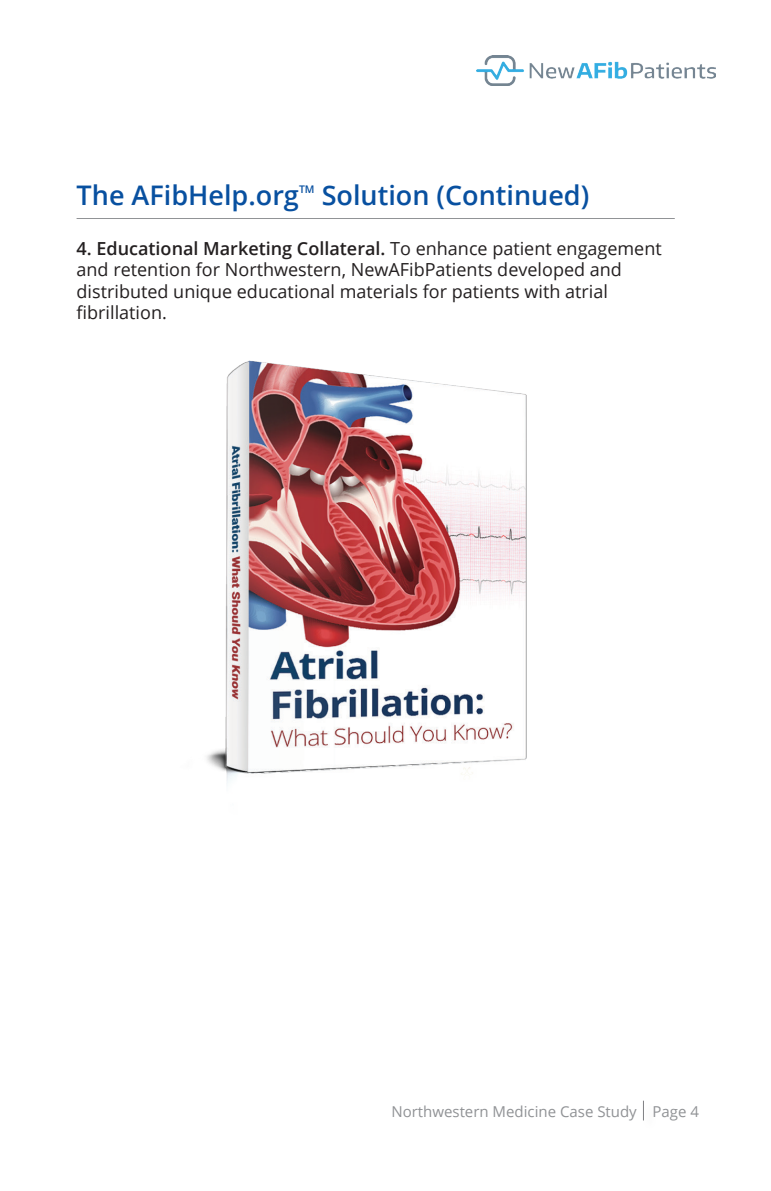
<style>
.page{position:relative;width:771px;height:1191px;background:#fff}
.page>*{position:absolute;margin:0;border:0;box-sizing:border-box;transform-origin:0 0}
.Body_text{font:600 27px "Open Sans";color:#0850a0}
.Body_text-2{font:18px/21.6px "Open Sans";color:#231f20}
.t1{font:15px "Open Sans";color:#909295}
.Body_text-3{font:600 10.5px "Open Sans";color:#0850a0}
.s1{font-weight:600}
</style>
<div class="page">
<svg style="left:643px;top:1101px;width:1px;height:19px"></svg>
<img style="left:477px;top:56px;width:238px;height:30px">
<hr style="left:77px;top:218px;width:597px;height:1px;background:#919396">
<img style="left:206px;top:360px;width:321px;height:423px">
<p class="Body_text" style="left:77px;top:176px;width:224px">The AFibHelp.org</p>
<p class="Body_text-3" style="left:299px;top:182px;width:17px">TM</p>
<p class="Body_text" style="left:322px;top:176px;width:269px">Solution (Continued)</p>
<p class="Body_text-2" style="left:77px;top:237px;width:586px"><span class="s1">4. Educational Marketing Collateral.</span> To enhance patient engagement and retention for Northwestern, NewAFibPatients developed and distributed unique educational materials for patients with atrial fibrillation.</p>
<p class="t1" style="left:391px;top:1101px;width:309px">Northwestern Medicine Case Study Page 4</p>
</div>
